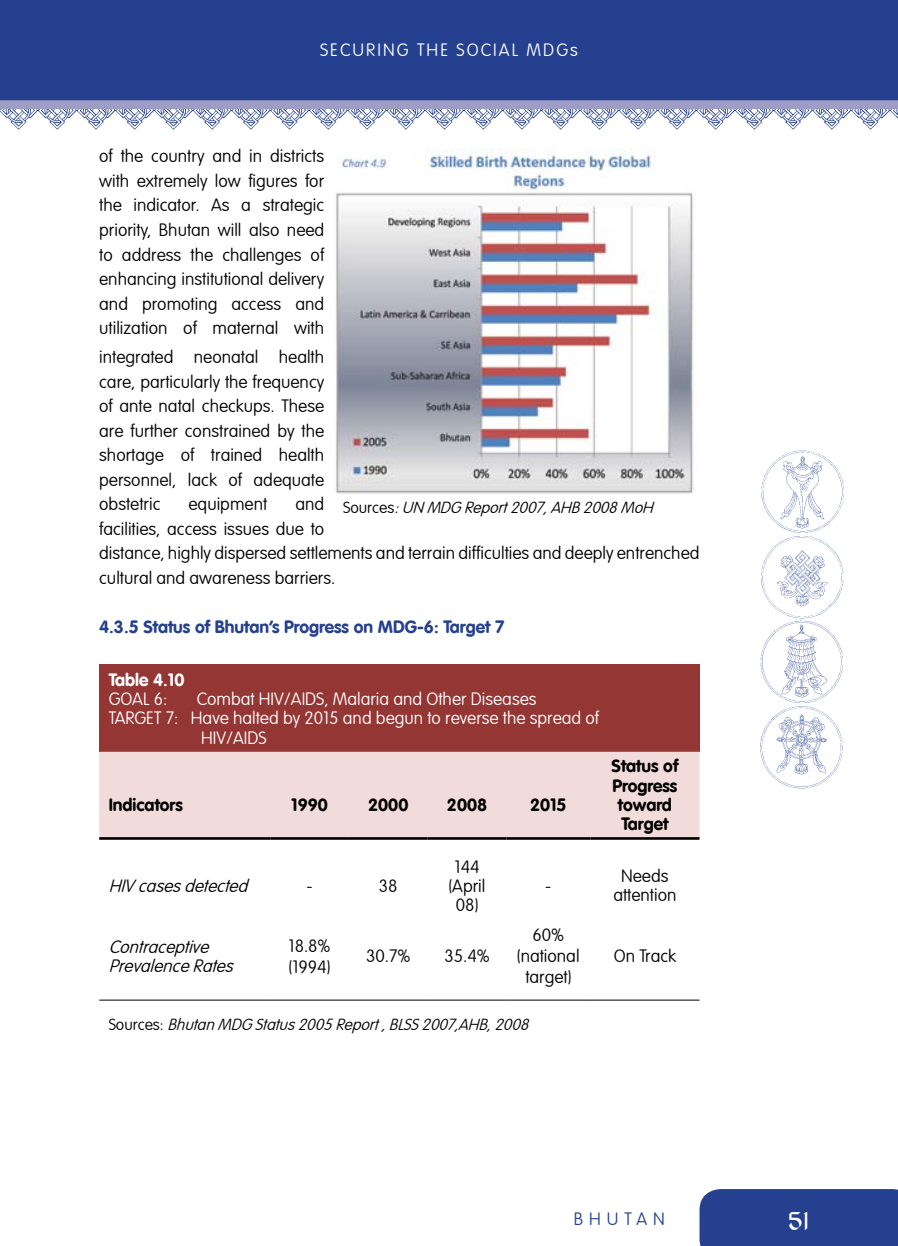
<style>
.page{position:relative;width:898px;height:1246px;background:#fff}
.page>*{position:absolute;margin:0;border:0;box-sizing:border-box;transform-origin:0 0}
.t1{font:28px "Oak";color:#fff}
.t2{font:100 17.5px/24.5px "VAG Rounded LT";color:#000;text-align:center}
.t3{font:100 17.5px "VAG Rounded LT";color:#fff}
.t4{font:700 17.5px/19.2px "VAG Rounded LT";color:#000;text-align:center}
.t5{font:700 17.5px "VAG Rounded LT";color:#24408f}
.t6{font:italic 100 17.5px/19.2px "VAG Rounded LT";color:#000}
.t7{font:700 17.5px "VAG Rounded LT";color:#fff}
.t8{font:100 17.5px "VAG Rounded LT";letter-spacing:.34em;color:#24408f}
.t9{font:italic 100 15.75px "VAG Rounded LT";color:#000}
.s1{font-style:normal}
</style>
<div class="page">
<img style="left:0;top:109px;width:898px;height:40px">
<div style="left:1px;top:1px;width:896px;height:106px;background:#24408f"></div>
<div style="left:0;top:0;width:898px;height:108px;border:2px solid #24408f"></div>
<div style="left:0;top:100px;width:898px;height:9px;background:#9e9dc6"></div>
<div style="left:699px;top:1189px;width:199px;height:56px;background:#24408f"></div>
<img style="left:760px;top:450px;width:84px;height:339px">
<div style="left:99px;top:664px;width:600px;height:87px;background:#943634"></div>
<div style="left:99px;top:751px;width:600px;height:86px;background:#f2dbdb"></div>
<hr style="left:99px;top:837px;width:171px;height:2px;background:#000">
<hr style="left:270px;top:837px;width:79px;height:2px;background:#000">
<hr style="left:349px;top:837px;width:79px;height:2px;background:#000">
<hr style="left:428px;top:837px;width:78px;height:2px;background:#000">
<hr style="left:506px;top:837px;width:84px;height:2px;background:#000">
<hr style="left:590px;top:837px;width:109px;height:2px;background:#000">
<hr style="left:99px;top:999px;width:171px;height:1px;background:#000">
<hr style="left:270px;top:999px;width:79px;height:1px;background:#000">
<hr style="left:349px;top:999px;width:79px;height:1px;background:#000">
<hr style="left:428px;top:999px;width:78px;height:1px;background:#000">
<hr style="left:506px;top:999px;width:84px;height:1px;background:#000">
<hr style="left:590px;top:999px;width:109px;height:1px;background:#000">
<img style="left:334px;top:149px;width:360px;height:345px">
<p class="t3" style="left:320px;top:40px;width:33px">securing</p>
<p class="t3" style="left:417px;top:40px;width:125px">thesocialmdg</p>
<p class="t3" style="left:570px;top:40px;width:9px">s</p>
<p class="t2" style="left:99px;top:145px;width:226px;text-align:justify">of the country and in districts with extremely low figures for the indicator. As a strategic priority, Bhutan will also need to address the challenges of enhancing institutional delivery and promoting access and utilization of maternal with</p>
<p class="t2" style="left:99px;top:345px;width:226px;text-align:justify">integrated neonatal health care, particularly the frequency of ante natal checkups. These are further constrained by the shortage of trained health personnel, lack of adequate obstetric</p>
<p class="t2" style="left:99px;top:492px;width:602px;text-align:left;text-indent:196px">and<br>facilities, access issues due to<br>distance, highly dispersed settlements and terrain difficulties and deeply entrenched cultural and awareness barriers.</p>
<p class="t5" style="left:99px;top:616px;width:407px">4.3.5 Status of Bhutan’s Progress on MDG-6: Target 7</p>
<p class="t7" style="left:109px;top:669px;width:77px">Table 4.10</p>
<p class="t3" style="left:109px;top:688px;width:60px">GOAL 6:</p>
<p class="t3" style="left:197px;top:688px;width:341px">Combat HIV/AIDS, Malaria and Other Diseases</p>
<p class="t3" style="left:109px;top:708px;width:492px">TARGET 7: Have halted by 2015 and begun to reverse the spread of</p>
<p class="t3" style="left:201px;top:727px;width:67px">HIV/AIDS</p>
<p class="t2" style="left:189px;top:492px;width:80px">equipment</p>
<p class="t9" style="left:343px;top:498px;width:316px"><span class="s1">S o u r c e s</span> :UN MDG Report2007,AHB2008MoH</p>
<p class="t4" style="left:109px;top:795px;width:76px">Indicators</p>
<p class="t4" style="left:291px;top:795px;width:38px">1990</p>
<p class="t4" style="left:368px;top:795px;width:42px">2000</p>
<p class="t4" style="left:447px;top:795px;width:42px">2008</p>
<p class="t4" style="left:530px;top:795px;width:38px">2015</p>
<p class="t6" style="left:109px;top:876px;width:146px">HIV casesdetected</p>
<p class="t2" style="left:306px;top:873px;width:8px">-</p>
<p class="t2" style="left:379px;top:873px;width:20px">38</p>
<p class="t2" style="left:449px;top:857px;width:38px;line-height:19.2px">144 (April<br>08)</p>
<p class="t6" style="left:109px;top:937px;width:131px">Contraceptive<br>PrevalenceRates</p>
<p class="t2" style="left:288px;top:935px;width:44px;line-height:21px;text-align:left">18.8% (1994)</p>
<p class="t2" style="left:366px;top:944px;width:46px">30.7%</p>
<p class="t2" style="left:444px;top:944px;width:47px">35.4%</p>
<p class="t2" style="left:545px;top:873px;width:8px">-</p>
<p class="t2" style="left:517px;top:924px;width:64px;line-height:21px">60% (national target)</p>
<p class="t9" style="left:109px;top:1015px;width:426px"><span class="s1">S o u r c e s :</span> BhutanMDG Status2005Report,BLSS2007,AHB,2008</p>
<p class="t4" style="left:612px;top:757px;width:68px">Status of<br>Progress toward<br>Target</p>
<p class="t2" style="left:613px;top:866px;width:65px;line-height:19.2px">Needs attention</p>
<p class="t2" style="left:614px;top:944px;width:64px">On Track</p>
<p class="t8" style="left:574px;top:1208px;width:92px">BHUTAN</p>
<h1 class="t1" style="left:789px;top:1204px;width:10px">51</h1>
</div>
